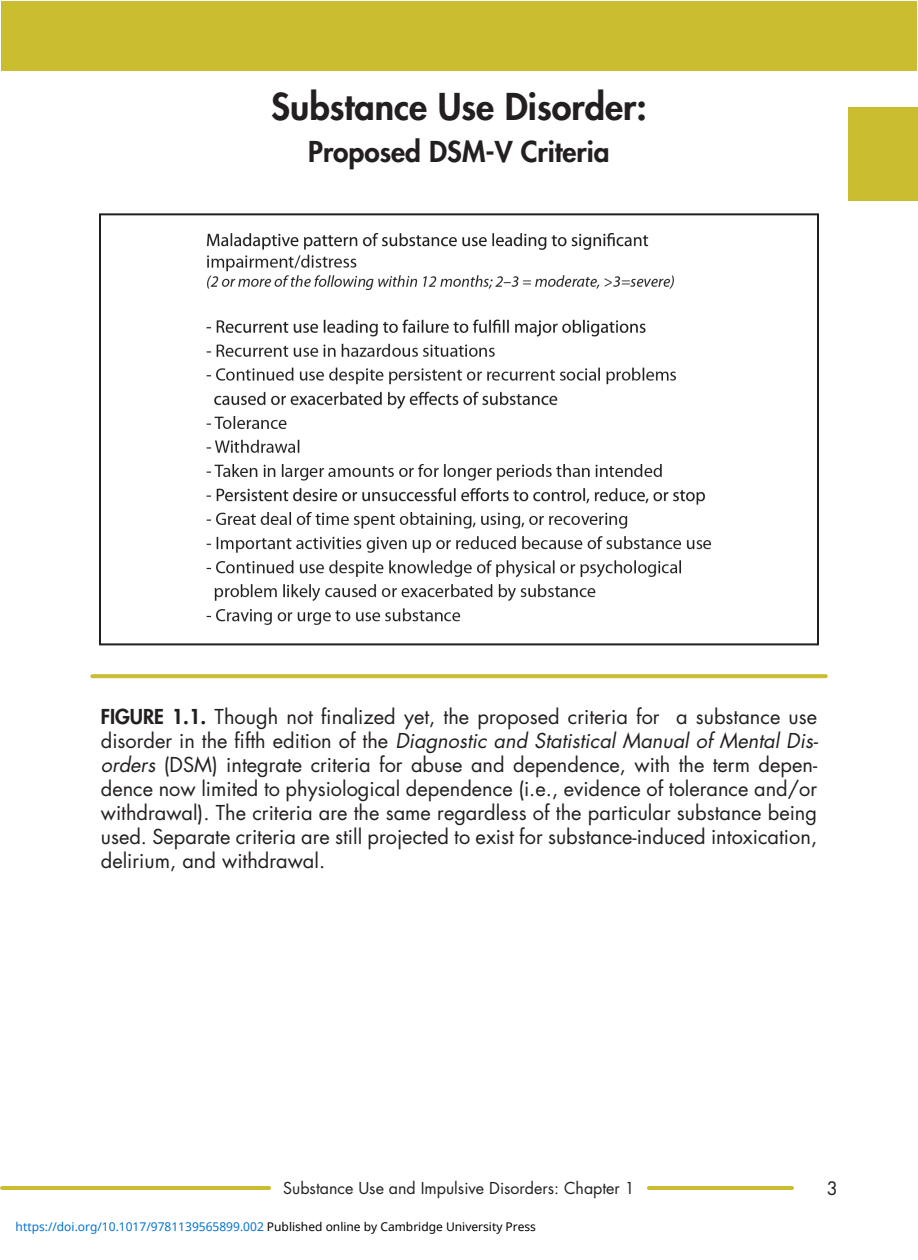
<style>
.page{position:relative;width:918px;height:1260px;background:#fff}
.page>*{position:absolute;margin:0;border:0;box-sizing:border-box;transform-origin:0 0}
.Title_Box_Spacing{font:800 36px "Futura Std";color:#231f20}
.Title_Box_Spacing-2{font:800 28px "Futura Std";color:#231f20}
.Paragraph_Style_1{font:20px/24px "Futura Std";color:#231f20;text-align:justify}
.t1{font:18px "Futura Std";color:#231f20}
.t2{font:16px "Futura Std";color:#231f20}
.t3{font:12px "Noto Sans";color:#0172cf}
.s1{font-weight:800}
.s2{font-style:italic}
.s3{color:#000}
</style>
<div class="page">
<hr style="left:649px;top:1186px;width:143px;height:4px;background:#cabd30">
<hr style="left:2px;top:1186px;width:267px;height:4px;background:#cabd30">
<div style="left:848px;top:107px;width:70px;height:94px;background:#cabd30"></div>
<div style="left:1px;top:1px;width:916px;height:70px;background:#cabd30"></div>
<svg style="left:92px;top:674px;width:734px;height:4px;background:#ccc03a"></svg>
<img style="left:206px;top:233px;width:506px;height:392px">
<div style="left:99px;top:213px;width:720px;height:432px;border:2px solid #231f20"></div>
<p class="Title_Box_Spacing" style="left:271px;top:84px;width:377px">Substance Use Disorder:</p>
<p class="Title_Box_Spacing-2" style="left:308px;top:134px;width:303px">Proposed DSM-V Criteria</p>
<p class="Paragraph_Style_1" style="left:101px;top:704px;width:719px"><span class="s1">FIGURE 1.1.</span> Though not finalized yet, the proposed criteria for a substance use disorder in the fifth edition of the <span class="s2">Diagnostic and Statistical Manual of Mental Dis&shy;orders</span> (DSM) integrate criteria for abuse and dependence, with the term depen&shy;dence now limited to physiological dependence (i.e., evidence of tolerance and/or withdrawal). The criteria are the same regardless of the particular substance being used. Separate criteria are still projected to exist for substance-induced intoxication, delirium, and withdrawal.</p>
<p class="t2" style="left:283px;top:1177px;width:353px">Substance Use and Impulsive Disorders: Chapter 1</p>
<p class="t1" style="left:827px;top:1177px;width:13px">3</p>
<p class="t3" style="left:16px;top:1219px;width:522px">https://doi.org/10.1017/9781139565899.002 <span class="s3">Published online by Cambridge University Press</span></p>
</div>
